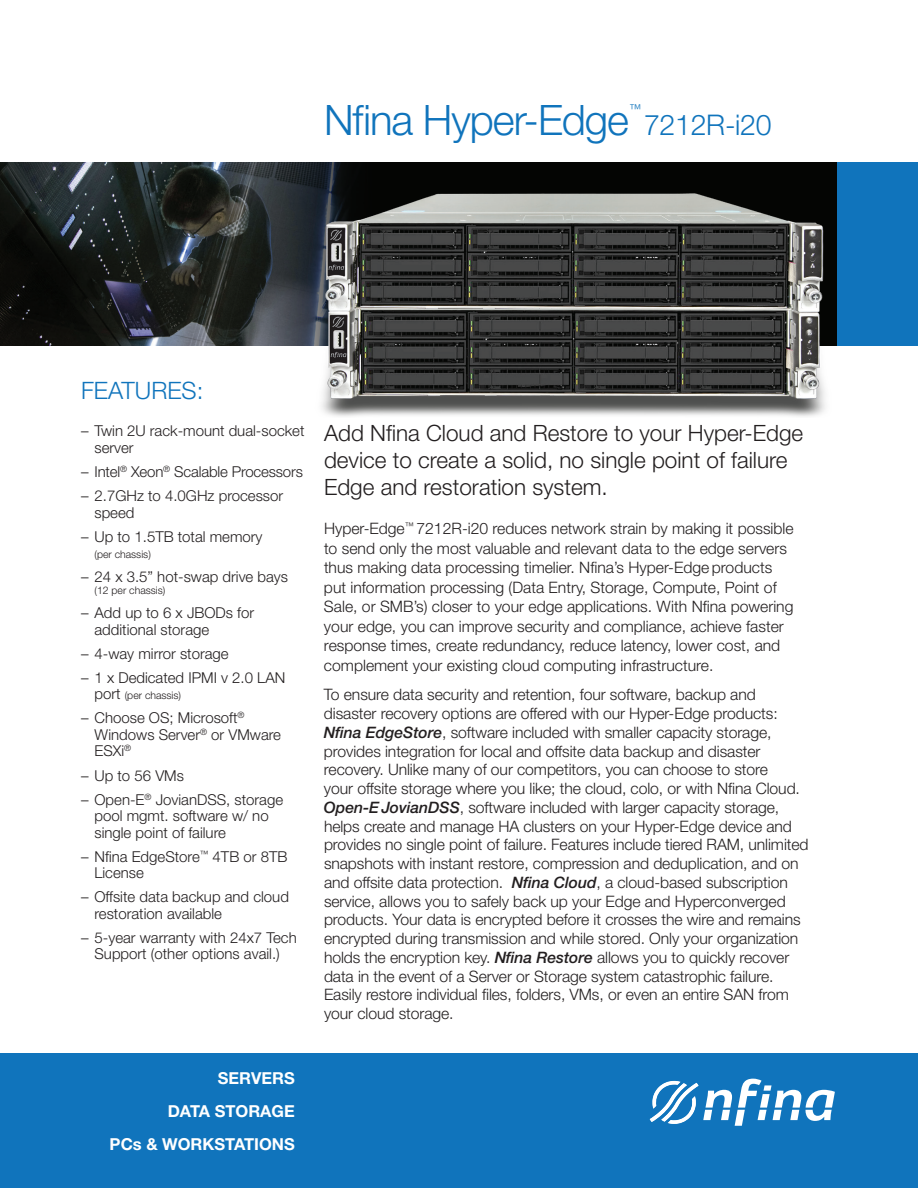
<style>
.page{position:relative;width:918px;height:1188px;background:#fff}
.page>*{position:absolute;margin:0;border:0;box-sizing:border-box;transform-origin:0 0}
.t1{font:300 42px "Helvetica Neue LT Std";letter-spacing:-.025em;color:#1074bc}
.t2{font:300 28.5px "Helvetica Neue LT Std";letter-spacing:-.01em;color:#1074bc}
.t3{font:300 24px "Helvetica Neue LT Std";color:#1074bc}
.t4{font:300 22.5px/27px "Helvetica Neue LT Std";color:#231f20}
.t5{font:700 16.5px/33px "Helvetica Neue LT Std";color:#fff;text-align:right}
.t6{font:300 15.75px/18.8px "Helvetica Neue LT Std";letter-spacing:-.005em;color:#231f20}
.t7{font:300 15px/16.5px "Helvetica Neue LT Std";color:#231f20}
.t8{font:300 12.3px "Helvetica Neue LT Std";color:#1074bc}
.t9{font:300 10.5px "Helvetica Neue LT Std";color:#231f20}
.s1{font-size:15px}
.s2{font-weight:500;font-style:italic}
</style>
<div class="page">
<img style="left:0;top:162px;width:837px;height:184px">
<div style="left:0;top:1053px;width:918px;height:135px;background:#1074bc"></div>
<div style="left:837px;top:162px;width:81px;height:184px;background:#1074bc"></div>
<svg style="left:650px;top:1079px;width:185px;height:47px"></svg>
<img style="left:301px;top:183px;width:536px;height:234px">
<h1 class="t1" style="left:324px;top:94px;width:307px">Nfina Hyper-Edge</h1>
<p class="t8" style="left:629px;top:101px;width:14px">™</p>
<h2 class="t2" style="left:644px;top:107px;width:129px">7212R-i20</h2>
<h3 class="t3" style="left:81px;top:376px;width:124px">FEATURES:</h3>
<p class="t7" style="left:94px;top:423px;width:212px;text-indent:-14px">– Twin 2U rack-mount dual-socket server</p>
<p class="t7" style="left:81px;top:463px;width:223px">– Intel<sup>®</sup> Xeon<sup>®</sup> Scalable Processors</p>
<p class="t7" style="left:95px;top:487px;width:190px;text-indent:-14px">– 2.7GHz to 4.0GHz processor speed</p>
<p class="t7" style="left:81px;top:528px;width:183px">– Up to 1.5TB total memory</p>
<p class="t9" style="left:94px;top:548px;width:58px">(per chassis)</p>
<p class="t7" style="left:81px;top:568px;width:209px">– 24 x 3.5” hot-swap drive bays</p>
<p class="t9" style="left:94px;top:584px;width:72px">(12 per chassis)</p>
<p class="t7" style="left:94px;top:604px;width:161px;text-indent:-14px">– Add up to 6 x JBODs for additional storage</p>
<p class="t7" style="left:81px;top:645px;width:149px">– 4-way mirror storage</p>
<p class="t7" style="left:81px;top:669px;width:206px">– 1 x Dedicated IPMI v 2.0 LAN</p>
<p class="t9" style="left:94px;top:689px;width:88px"><span class="s1">port</span> (per chassis)</p>
<p class="t7" style="left:95px;top:710px;width:188px;text-indent:-14px">– Choose OS; Microsoft<sup>®<br></sup>Windows Server<sup>®</sup> or VMware<br>ESXi<sup>®</sup></p>
<p class="t7" style="left:81px;top:767px;width:104px">– Up to 56 VMs</p>
<p class="t7" style="left:95px;top:791px;width:190px;text-indent:-14px">– Open-E<sup>®</sup> JovianDSS, storage pool mgmt. software w/ no single point of failure</p>
<p class="t7" style="left:95px;top:848px;width:194px;text-indent:-13px">– Nfina EdgeStore<sup>™</sup> 4TB or 8TB<br>License</p>
<p class="t7" style="left:95px;top:888px;width:196px;text-indent:-14px">– Offsite data backup and cloud restoration available</p>
<p class="t7" style="left:81px;top:929px;width:217px;text-align:center">– 5-year warranty with 24x7 Tech<br>Support (other options avail.)</p>
<p class="t5" style="left:110px;top:1061px;width:187px">SERVERS<br>DATA STORAGE<br>PCs &amp; WORKSTATIONS</p>
<h3 class="t4" style="left:324px;top:419px;width:481px">Add Nfina Cloud and Restore to your Hyper-Edge device to create a solid, no single point of failure<br>Edge and restoration system.</h3>
<p class="t6" style="left:324px;top:519px;width:471px;line-height:19.5px">Hyper-Edge<sup>™</sup> 7212R-i20 reduces network strain by making it possible to send only the most valuable and relevant data to the edge servers thus making data processing timelier. Nfina’s Hyper-Edge products put information processing (Data Entry, Storage, Compute, Point of Sale, or SMB’s) closer to your edge applications. With Nfina powering your edge, you can improve security and compliance, achieve faster response times, create redundancy, reduce latency, lower cost, and complement your existing cloud computing infrastructure.</p>
<p class="t6" style="left:324px;top:685px;width:486px">To ensure data security and retention, four software, backup and disaster recovery options are offered with our Hyper-Edge products:<br><span class="s2">Nfina EdgeStore</span>, software included with smaller capacity storage, provides integration for local and offsite data backup and disaster recovery. Unlike many of our competitors, you can choose to store<br>your offsite storage where you like; the cloud, colo, or with Nfina Cloud.<br><span class="s2">Open-E JovianDSS</span>, software included with larger capacity storage, helps create and manage HA clusters on your Hyper-Edge device and provides no single point of failure. Features include tiered RAM, unlimited snapshots with instant restore, compression and deduplication, and on and offsite data protection. <span class="s2">Nfina Cloud</span>, a cloud-based subscription service, allows you to safely back up your Edge and Hyperconverged products. Your data is encrypted before it crosses the wire and remains encrypted during transmission and while stored. Only your organization holds the encryption key. <span class="s2">Nfina Restore</span> allows you to quickly recover data in the event of a Server or Storage system catastrophic failure.<br>Easily restore individual files, folders, VMs, or even an entire SAN from your cloud storage.</p>
</div>
